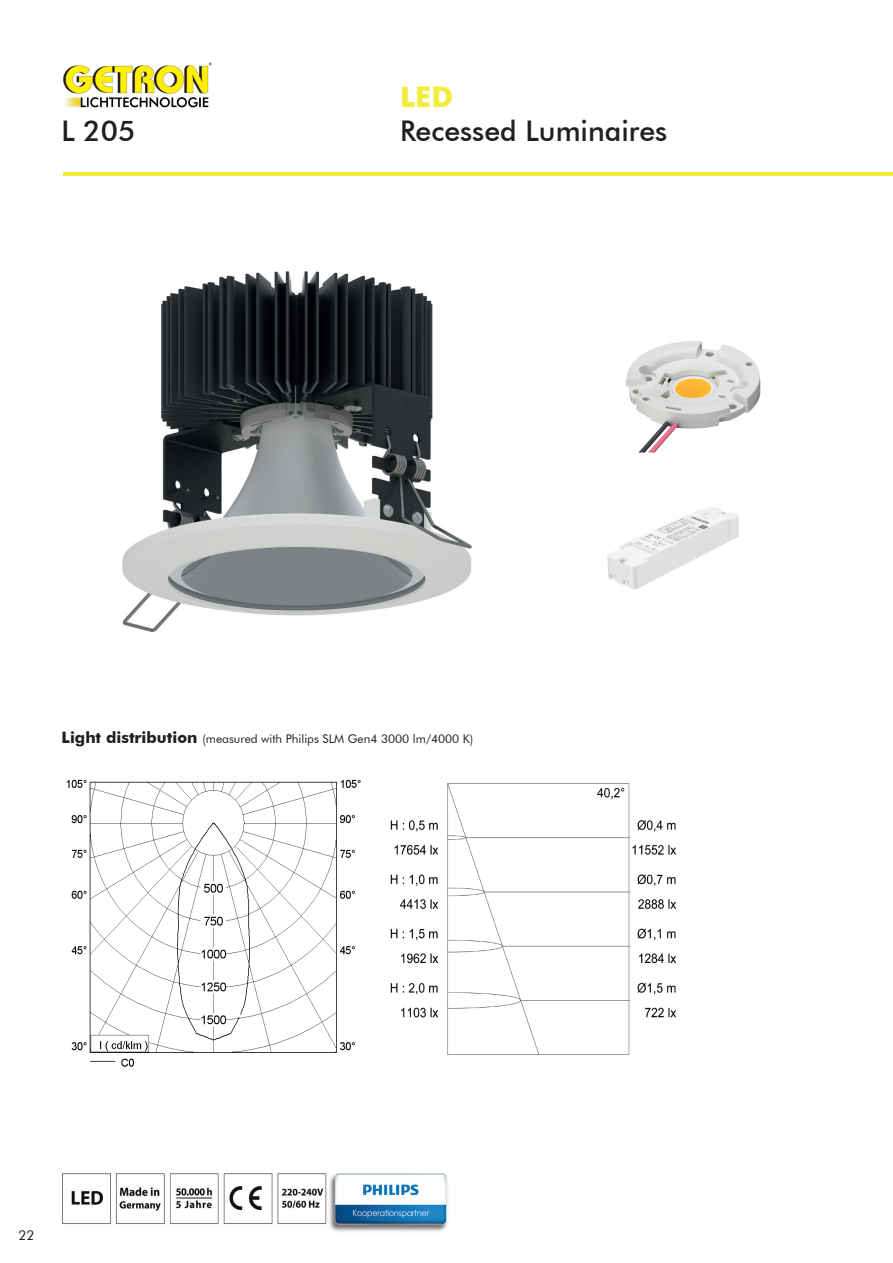
<style>
.page{position:relative;width:893px;height:1263px;background:#fff}
.page>*{position:absolute;margin:0;border:0;box-sizing:border-box;transform-origin:0 0}
.t1{font:500 28.5px "Futura BT";color:#231f20}
.t2{font:700 28.5px "Futura BT";color:#f3ec3c}
.t3{font:13.5px "Futura BT";color:#231f20}
.t4{font:12px "Futura BT";color:#231f20}
.s1{font-weight:700;font-size:15.75px}
</style>
<div class="page">
<img style="left:63px;top:62px;width:149px;height:46px">
<img style="left:62px;top:1173px;width:386px;height:59px">
<img style="left:626px;top:341px;width:134px;height:112px">
<img style="left:390px;top:783px;width:286px;height:272px">
<img style="left:66px;top:779px;width:294px;height:288px">
<img style="left:122px;top:271px;width:350px;height:361px">
<img style="left:607px;top:507px;width:132px;height:83px">
<hr style="left:63px;top:172px;width:830px;height:4px;background:#f3ec3c">
<h1 class="t2" style="left:400px;top:79px;width:55px">LED</h1>
<h1 class="t1" style="left:62px;top:113px;width:75px">L 205</h1>
<h1 class="t1" style="left:400px;top:113px;width:269px">Recessed Luminaires</h1>
<p class="t4" style="left:62px;top:731px;width:413px"><span class="s1">Light distribution</span> (measured with Philips SLM Gen4 3000 lm/4000 K)</p>
<p class="t3" style="left:19px;top:1227px;width:17px">22</p>
</div>
